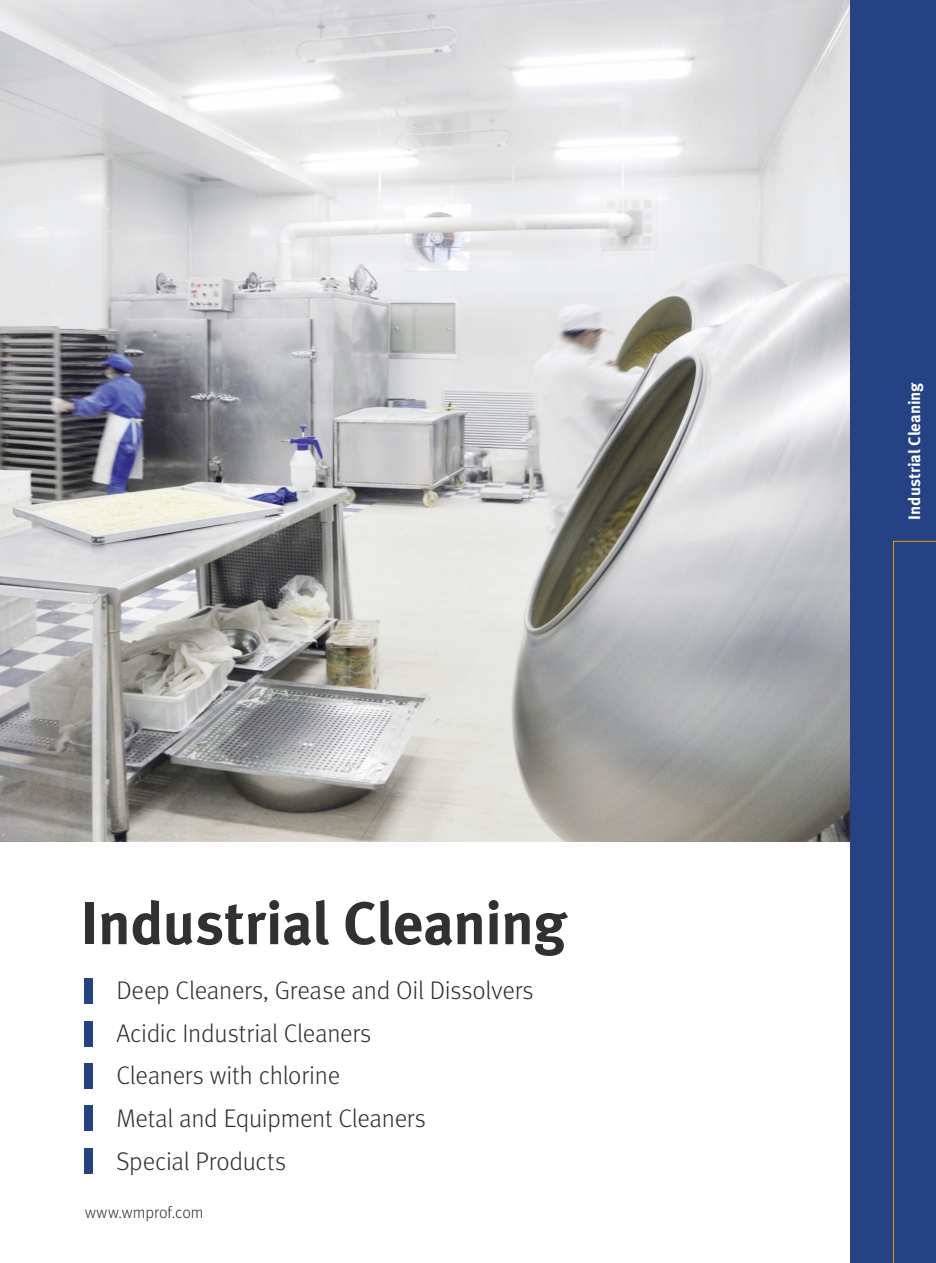
<style>
.page{position:relative;width:936px;height:1263px;background:#fff}
.page>*{position:absolute;margin:0;border:0;box-sizing:border-box;transform-origin:0 0}
.t1{font:700 60px "Meta Pro";letter-spacing:-.02em;color:#313130}
.t2{font:300 25.5px/42.8px "Meta Pro";letter-spacing:-.01em;color:#313130}
.t3{font:700 16.5px "Meta Pro";letter-spacing:-.005em;color:#fff}
.t4{font:300 16.5px "Meta Pro";letter-spacing:-.005em;color:#313130}
</style>
<div class="page">
<img style="left:0;top:0;width:850px;height:842px">
<div style="left:850px;top:0;width:85px;height:1263px;background:#244284"></div>
<div style="left:84px;top:1021px;width:9px;height:25px;background:#244284"></div>
<div style="left:84px;top:1063px;width:9px;height:26px;background:#244284"></div>
<div style="left:84px;top:1105px;width:9px;height:26px;background:#244284"></div>
<div style="left:84px;top:1148px;width:9px;height:25px;background:#244284"></div>
<div style="left:84px;top:978px;width:9px;height:26px;background:#244284"></div>
<svg style="left:893px;top:541px;width:42px;height:722px"></svg>
<h1 class="t1" style="left:81px;top:876px;width:487px">Industrial Cleaning</h1>
<p class="t2" style="left:116px;top:967px;width:419px">Deep Cleaners, Grease and Oil Dissolvers<br>Acidic Industrial Cleaners<br>Cleaners with chlorine<br>Metal and Equipment Cleaners<br>Special Products</p>
<p class="t4" style="left:85px;top:1201px;width:120px">www.wmprof.com</p>
<p class="t3" style="left:901px;top:520px;width:139px;rotate:-90deg">Industrial Cleaning</p>
</div>
